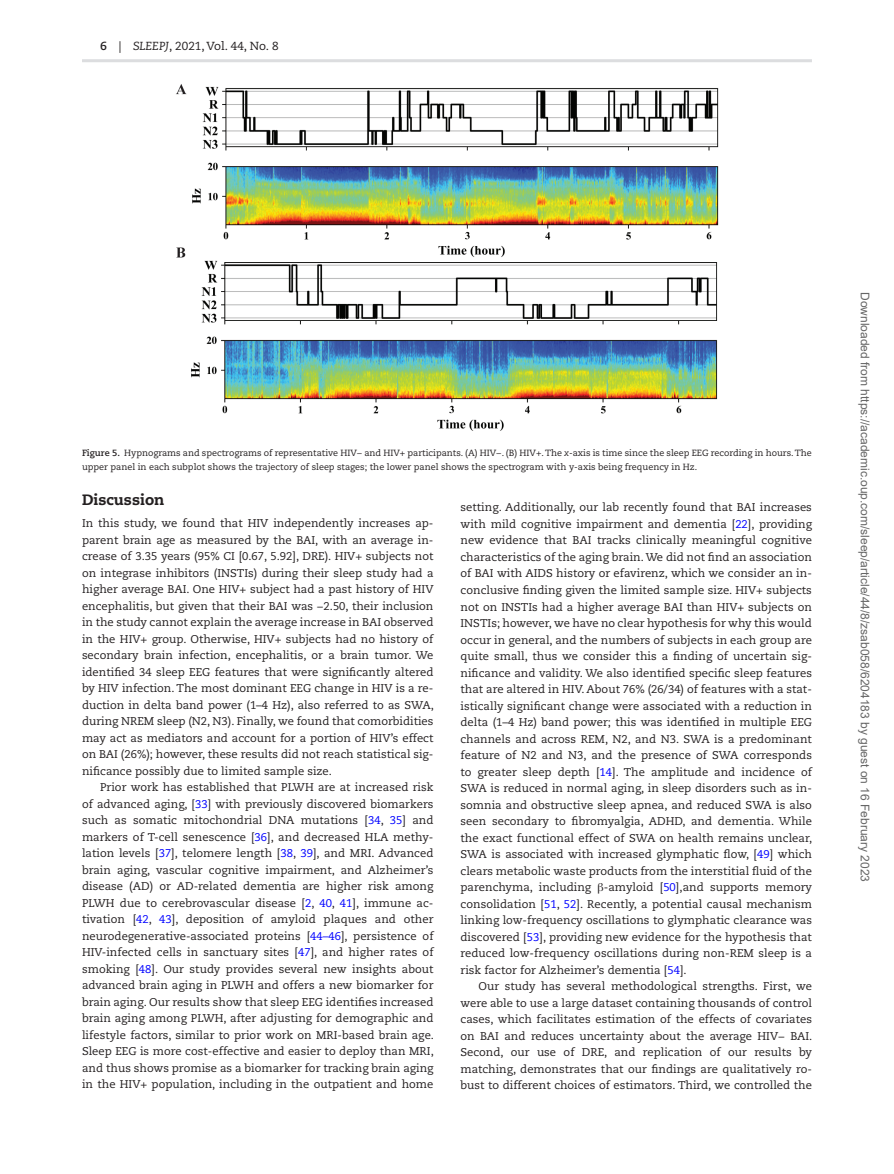
<style>
.page{position:relative;width:894px;height:1174px;background:#fff}
.page>*{position:absolute;margin:0;border:0;box-sizing:border-box;transform-origin:0 0}
.t1{font:800 15px "Caecilia LT Std";color:#231f20}
.t2{font:12px "Arial";color:#666}
.t3{font:11.7px "Caecilia LT Std";color:#231f20}
.t4{font:11.25px/16.5px "Caecilia LT Std";color:#231f20;text-align:justify}
.t5{font:9px/13.5px "Caecilia LT Std";color:#231f20}
.s1{font-weight:700}
.s2{font-style:italic}
.s3{color:#00f}
.s4{font-family:"Gandhari Unicode"}
</style>
<div class="page">
<hr style="left:82px;top:59px;width:729px;height:3px;background:#dcdddf">
<img style="left:176px;top:84px;width:542px;height:347px">
<p class="t3" style="left:100px;top:39px;width:180px"><span class="s1">6</span> | <span class="s2">SLEEPJ</span>, 2021, Vol. 44, No. 8</p>
<p class="t5" style="left:82px;top:446px;width:731px"><span class="s1">Figure 5.</span> Hypnograms and spectrograms of representative HIV− and HIV+ participants. (A) HIV−. (B) HIV+. The <span class="s2">x</span>-axis is time since the sleep EEG recording in hours. The upper panel in each subplot shows the trajectory of sleep stages; the lower panel shows the spectrogram with y-axis being frequency in Hz.</p>
<h1 class="t1" style="left:82px;top:490px;width:84px">Discussion</h1>
<p class="t4" style="left:82px;top:515px;width:353px">In this study, we found that HIV independently increases ap&shy;parent brain age as measured by the BAI, with an average in&shy;crease of 3.35 years (95% CI [0.67, 5.92], DRE). HIV+ subjects not on integrase inhibitors (INSTIs) during their sleep study had a higher average BAI. One HIV+ subject had a past history of HIV encephalitis, but given that their BAI was −2.50, their inclusion in the study cannot explain the average increase in BAI observed in the HIV+ group. Otherwise, HIV+ subjects had no history of secondary brain infection, encephalitis, or a brain tumor. We identified 34 sleep EEG features that were significantly altered by HIV infection. The most dominant EEG change in HIV is a re&shy;duction in delta band power (1–4 Hz), also referred to as SWA, during NREM sleep (N2, N3). Finally, we found that comorbidities may act as mediators and account for a portion of HIV’s effect on BAI (26%); however, these results did not reach statistical sig&shy;nificance possibly due to limited sample size.</p>
<p class="t4" style="left:82px;top:779px;width:353px;text-indent:18px">Prior work has established that PLWH are at increased risk of advanced aging, [<span class="s3">33</span>] with previously discovered biomarkers such as somatic mitochondrial DNA mutations [<span class="s3">34</span>, <span class="s3">35</span>] and markers of T-cell senescence [<span class="s3">36</span>], and decreased HLA methy&shy;lation levels [<span class="s3">37</span>], telomere length [<span class="s3">38</span>, <span class="s3">39</span>], and MRI. Advanced brain aging, vascular cognitive impairment, and Alzheimer’s disease (AD) or AD-related dementia are higher risk among PLWH due to cerebrovascular disease [<span class="s3">2</span>, <span class="s3">40</span>, <span class="s3">41</span>], immune ac&shy;tivation [<span class="s3">42</span>, <span class="s3">43</span>], deposition of amyloid plaques and other neurodegenerative-associated proteins [<span class="s3">44–46</span>], persistence of HIV-infected cells in sanctuary sites [<span class="s3">47</span>], and higher rates of smoking [<span class="s3">48</span>]. Our study provides several new insights about advanced brain aging in PLWH and offers a new biomarker for brain aging. Our results show that sleep EEG identifies increased brain aging among PLWH, after adjusting for demographic and lifestyle factors, similar to prior work on MRI-based brain age.<br>Sleep EEG is more cost-effective and easier to deploy than MRI, and thus shows promise as a biomarker for tracking brain aging in the HIV+ population, including in the outpatient and home</p>
<p class="t4" style="left:460px;top:500px;width:353px">setting. Additionally, our lab recently found that BAI increases with mild cognitive impairment and dementia [<span class="s3">22</span>], providing new evidence that BAI tracks clinically meaningful cognitive characteristics of the aging brain. We did not find an association of BAI with AIDS history or efavirenz, which we consider an in&shy;conclusive finding given the limited sample size. HIV+ subjects not on INSTIs had a higher average BAI than HIV+ subjects on INSTIs; however, we have no clear hypothesis for why this would occur in general, and the numbers of subjects in each group are quite small, thus we consider this a finding of uncertain sig&shy;nificance and validity. We also identified specific sleep features that are altered in HIV. About 76% (26/34) of features with a stat&shy;istically significant change were associated with a reduction in delta (1–4 Hz) band power; this was identified in multiple EEG channels and across REM, N2, and N3. SWA is a predominant feature of N2 and N3, and the presence of SWA corresponds to greater sleep depth [<span class="s3">14</span>]. The amplitude and incidence of SWA is reduced in normal aging, in sleep disorders such as in&shy;somnia and obstructive sleep apnea, and reduced SWA is also seen secondary to fibromyalgia, ADHD, and dementia. While the exact functional effect of SWA on health remains unclear, SWA is associated with increased glymphatic flow, [<span class="s3">49</span>] which clears metabolic waste products from the interstitial fluid of the parenchyma, including <span class="s4">β</span>-amyloid [<span class="s3">50</span>],and supports memory consolidation [<span class="s3">51</span>, <span class="s3">52</span>]. Recently, a potential causal mechanism linking low-frequency oscillations to glymphatic clearance was discovered [<span class="s3">53</span>], providing new evidence for the hypothesis that reduced low-frequency oscillations during non-REM sleep is a risk factor for Alzheimer’s dementia [<span class="s3">54</span>].</p>
<p class="t4" style="left:460px;top:978px;width:353px;text-indent:18px">Our study has several methodological strengths. First, we were able to use a large dataset containing thousands of control cases, which facilitates estimation of the effects of covariates on BAI and reduces uncertainty about the average HIV− BAI.<br>Second, our use of DRE, and replication of our results by matching, demonstrates that our findings are qualitatively ro&shy;bust to different choices of estimators. Third, we controlled the</p>
<p class="t2" style="left:869px;top:292px;width:592px;rotate:90deg">Downloaded from https://academic.oup.com/sleep/article/44/8/zsab058/6204183 by guest on 16 February 2023</p>
</div>
